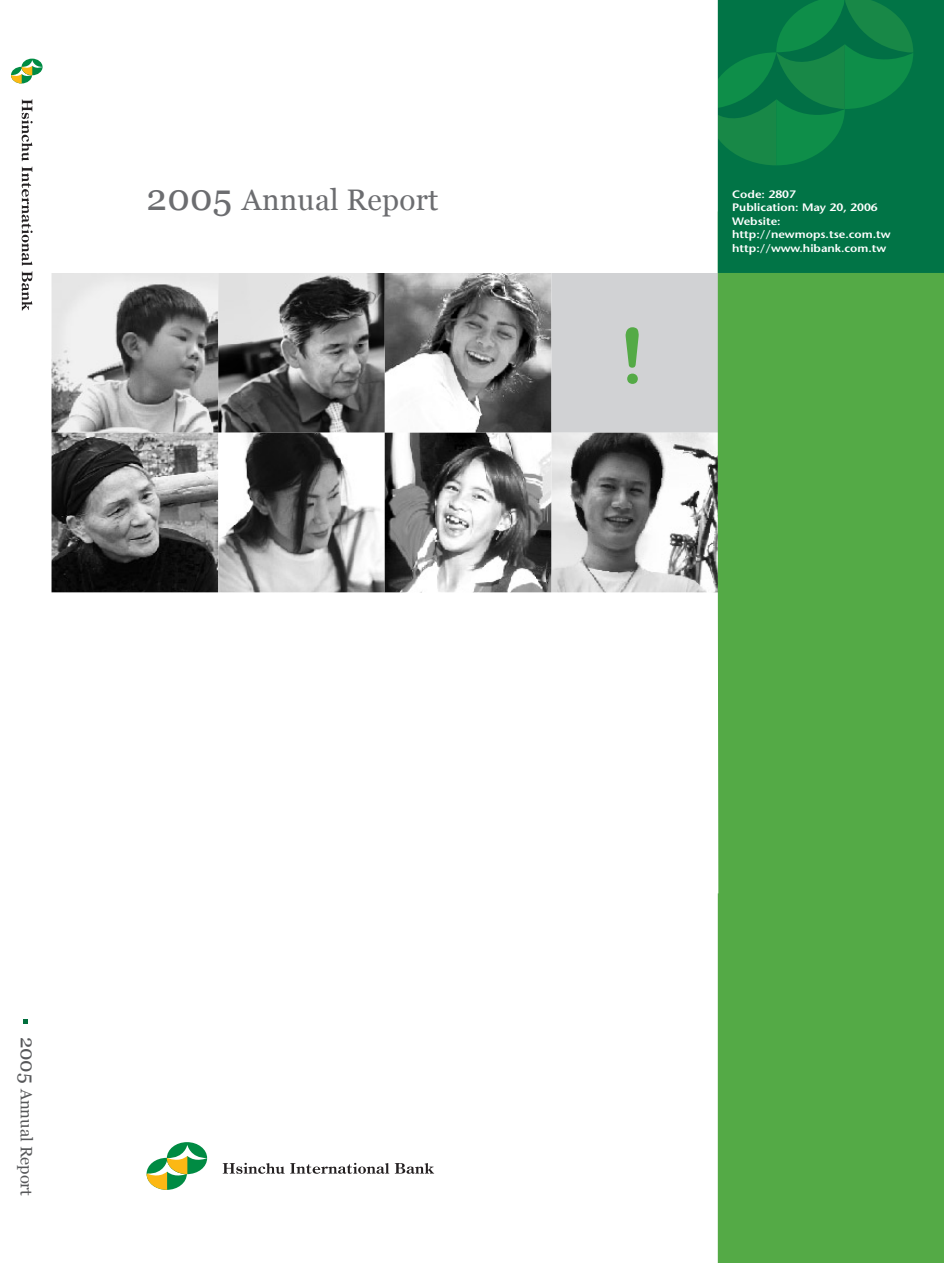
<style>
.page{position:relative;width:944px;height:1263px;background:#fff}
.page>*{position:absolute;margin:0;border:0;box-sizing:border-box;transform-origin:0 0}
.t1{font:29.7px "Georgia";letter-spacing:.01em;color:#6c6d70}
.t2{font:16.5px "Georgia";color:#57585a}
.t3{font:600 10.8px/13.5px "Stone Sans";color:#fff;scale:1.11 1}
.s1{font-size:36.6px}
.s2{font-size:20.25px}
</style>
<div class="page">
<img style="left:52px;top:273px;width:499px;height:160px">
<img style="left:52px;top:433px;width:666px;height:159px">
<div style="left:551px;top:273px;width:167px;height:160px;background:#d1d2d4"></div>
<div style="left:718px;top:273px;width:226px;height:990px;background:#54aa46"></div>
<div style="left:718px;top:0;width:226px;height:273px;background:#017446"></div>
<svg style="left:719px;top:0;width:194px;height:165px;background:#0a7f46"></svg>
<svg style="left:167px;top:1142px;width:40px;height:32px"></svg>
<svg style="left:147px;top:1145px;width:60px;height:45px"></svg>
<svg style="left:223px;top:1163px;width:166px;height:11px"></svg>
<svg style="left:395px;top:1163px;width:39px;height:11px"></svg>
<div style="left:22px;top:59px;width:21px;height:16px;background:#008b43;border-radius:50%"></div>
<svg style="left:11px;top:60px;width:32px;height:23px"></svg>
<svg style="left:22px;top:99px;width:11px;height:62px"></svg>
<svg style="left:22px;top:167px;width:11px;height:144px"></svg>
<svg style="left:24px;top:1019px;width:4px;height:5px"></svg>
<h1 class="t1" style="left:147px;top:182px;width:293px"><span class="s1">2005</span> Annual Report</h1>
<p class="t3" style="left:732px;top:187px;width:144px">Code: 2807<br>Publication: May 20, 2006<br>Website: http://newmops.tse.com.tw http://www.hibank.com.tw</p>
<h2 class="t2" style="left:36px;top:1037px;width:161px;rotate:90deg"><span class="s2">2005</span> Annual Report</h2>
</div>
